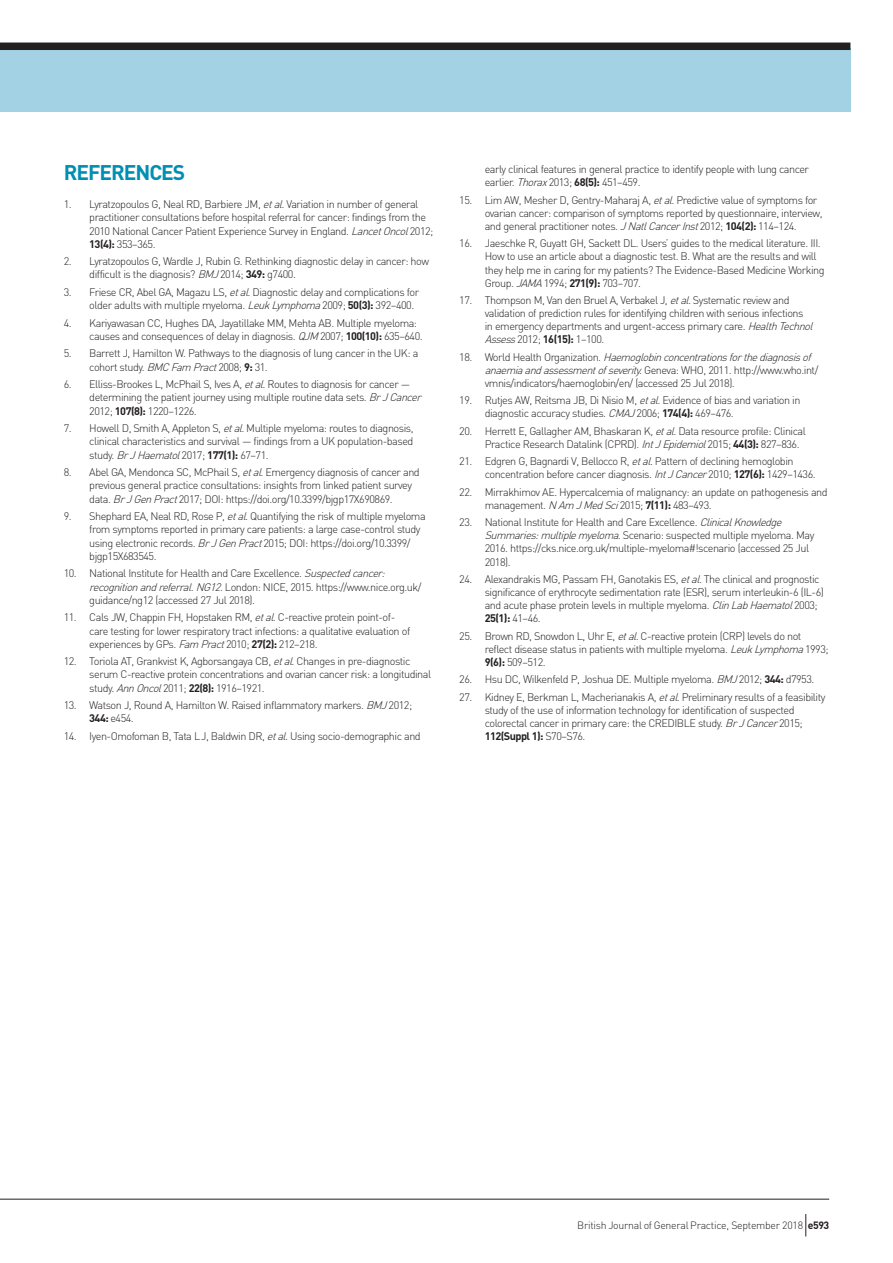
<style>
.page{position:relative;width:893px;height:1263px;background:#fff}
.page>*{position:absolute;margin:0;border:0;box-sizing:border-box;transform-origin:0 0}
.t1{font:700 21px "DIN";letter-spacing:-.05em;color:#008fb3}
.t2{font:300 10.8px/13px "DIN";letter-spacing:-.045em;color:#231f20}
.t3{font:300 10.5px "DIN";letter-spacing:-.025em;color:#231f20}
.s1{font-style:italic}
.s2{font-weight:700}
</style>
<div class="page">
<div style="left:0;top:48px;width:850px;height:64px;background:#a2d2e3"></div>
<div style="left:0;top:43px;width:850px;height:7px;background:#231f20"></div>
<hr style="left:0;top:1199px;width:829px;height:1px;background:#231f20">
<svg style="left:805px;top:1214px;width:1px;height:22px"></svg>
<h1 class="t1" style="left:64px;top:159px;width:123px">REFERENCES</h1>
<p class="t2" style="left:89px;top:197px;width:346px;text-indent:-26px">1. Lyratzopoulos G, Neal RD, Barbiere JM, <span class="s1">etal.</span>Variation in number of general practitioner consultations before hospital referral for cancer: findings from the 2010 National Cancer Patient Experience Survey in England. <span class="s1">LancetOncol</span>2012; <span class="s2">13(4):</span> 353–365.</p>
<p class="t2" style="left:89px;top:255px;width:341px;text-indent:-26px">2. Lyratzopoulos G, Wardle J, Rubin G. Rethinking diagnostic delay in cancer: how difficult is the diagnosis? <span class="s1">BMJ</span>2014; <span class="s2">349:</span> g7400.</p>
<p class="t2" style="left:89px;top:285px;width:331px;text-indent:-26px">3. Friese CR, Abel GA, Magazu LS, <span class="s1">etal.</span>Diagnostic delay and complications for older adults with multiple myeloma. <span class="s1">LeukLymphoma</span>2009; <span class="s2">50(3):</span> 392–400.</p>
<p class="t2" style="left:89px;top:316px;width:335px;text-indent:-26px">4. Kariyawasan CC, Hughes DA, Jayatillake MM, Mehta AB. Multiple myeloma: causes and consequences of delay in diagnosis. <span class="s1">QJM</span> 2007; <span class="s2">100(10):</span> 635–640.</p>
<p class="t2" style="left:89px;top:347px;width:331px;text-indent:-26px">5. Barrett J, Hamilton W. Pathways to the diagnosis of lung cancer in the UK: a cohort study. <span class="s1">BMCFam Pract</span>2008; <span class="s2">9:</span> 31.</p>
<p class="t2" style="left:89px;top:378px;width:337px;text-indent:-26px">6. Elliss-Brookes L, McPhail S, Ives A<span class="s1">,etal.</span>Routes to diagnosis for cancer — determining the patient journey using multiple routine data sets. <span class="s1">BrJCancer<br></span>2012; <span class="s2">107(8):</span> 1220–1226.</p>
<p class="t2" style="left:89px;top:421px;width:326px;text-align:justify;text-indent:-26px">7. Howell D, Smith A, Appleton S, <span class="s1">etal.</span>Multiple myeloma: routes to diagnosis, clinical characteristics and survival — findings from a UK population-based study. <span class="s1">BrJHaematol</span>2017; <span class="s2">177(1):</span> 67–71.</p>
<p class="t2" style="left:89px;top:465px;width:332px;text-indent:-26px">8. Abel GA, Mendonca SC, McPhail S, <span class="s1">etal.</span>Emergency diagnosis of cancer and previous general practice consultations: insights from linked patient survey data. <span class="s1">BrJGenPract</span>2017; DOI: https://doi.org/10.3399/bjgp17X690869.</p>
<p class="t2" style="left:89px;top:509px;width:338px;text-indent:-26px">9. Shephard EA, Neal RD, Rose P, <span class="s1">etal.</span>Quantifying the risk of multiple myeloma from symptoms reported in primary care patients: a large case-control study using electronic records. <span class="s1">BrJGenPract</span>2015; DOI: https://doi.org/10.3399/ bjgp15X683545.</p>
<p class="t2" style="left:89px;top:567px;width:334px;text-indent:-26px">10. National Institute for Health and Care Excellence. <span class="s1">Suspectedcancer: recognitionandreferral.NG12.</span>London: NICE, 2015. https://www.nice.org.uk/ guidance/ng12 (accessed 27 Jul 2018).</p>
<p class="t2" style="left:89px;top:611px;width:323px;text-indent:-26px">11. Cals JW, Chappin FH, Hopstaken RM, <span class="s1">etal.</span>C-reactive protein point-of&shy;care testing for lower respiratory tract infections: a qualitative evaluation of experiences by GPs. <span class="s1">Fam Pract</span>2010; <span class="s2">27(2):</span> 212–218.</p>
<p class="t2" style="left:89px;top:655px;width:343px;text-indent:-26px">12. Toriola AT, Grankvist K, Agborsangaya CB, <span class="s1">etal.</span>Changes in pre-diagnostic serum C-reactive protein concentrations and ovarian cancer risk: a longitudinal study. <span class="s1">AnnOncol</span>2011; <span class="s2">22(8):</span> 1916–1921.</p>
<p class="t2" style="left:89px;top:699px;width:324px;text-indent:-26px">13. Watson J, Round A, Hamilton W. Raised inflammatory markers. <span class="s1">BMJ</span>2012;<br><span class="s2">344:</span> e454.</p>
<p class="t2" style="left:64px;top:729px;width:359px">14. Iyen-Omofoman B, Tata LJ, Baldwin DR, <span class="s1">etal.</span>Using socio-demographic and</p>
<p class="t2" style="left:485px;top:163px;width:326px">early clinical features in general practice to identify people with lung cancer earlier. <span class="s1">Thorax</span>2013; <span class="s2">68(5):</span> 451–459.</p>
<p class="t2" style="left:485px;top:193px;width:339px;text-indent:-26px">15. Lim AW, Mesher D, Gentry-Maharaj A, <span class="s1">etal.</span>Predictive value of symptoms for ovarian cancer: comparison of symptoms reported by questionnaire, interview, and general practitioner notes. <span class="s1">JNatlCancerInst</span>2012; <span class="s2">104(2):</span> 114–124.</p>
<p class="t2" style="left:485px;top:237px;width:341px;text-indent:-26px">16. Jaeschke R, Guyatt GH, Sackett DL. Users’ guides to the medical literature. III.<br>How to use an article about a diagnostic test. B. What are the results and will they help me in caring for my patients? The Evidence-Based Medicine Working Group. <span class="s1">JAMA</span>1994; <span class="s2">271(9):</span> 703–707.</p>
<p class="t2" style="left:485px;top:294px;width:333px;text-indent:-26px">17. Thompson M, Van den Bruel A, Verbakel J, <span class="s1">etal.</span>Systematic review and validation of prediction rules for identifying children with serious infections<br>in emergency departments and urgent-access primary care. <span class="s1">HealthTechnol Assess</span>2012; <span class="s2">16(15):</span> 1–100.</p>
<p class="t2" style="left:485px;top:350px;width:335px;text-indent:-26px">1 8 . Wo r l d H e a l t h O rg a n i z a t i o n . <span class="s1">Haemoglobinconcentrationsforthediagnosisof anaemiaandassessmentofseverity.</span>Geneva: WHO, 2011. http://www.who.int/ vmnis/indicators/haemoglobin/en/ (accessed 25 Jul 2018).</p>
<p class="t2" style="left:485px;top:394px;width:317px;text-indent:-26px">19. Rutjes AW, Reitsma JB, Di Nisio M, <span class="s1">etal.</span>Evidence of bias and variation in diagnostic accuracy studies. <span class="s1">CMAJ</span>2006; <span class="s2">174(4):</span> 469–476.</p>
<p class="t2" style="left:485px;top:424px;width:323px;text-indent:-26px">20. Herrett E, Gallagher AM, Bhaskaran K<span class="s1">,etal.</span>Data resource profile: Clinical<br>Practice Research Datalink (CPRD). <span class="s1">IntJEpidemiol</span>2015; <span class="s2">44(3):</span> 827–836.</p>
<p class="t2" style="left:485px;top:455px;width:332px;text-indent:-26px">21. Edgren G, Bagnardi V, Bellocco R, <span class="s1">etal.</span>Pattern of declining hemoglobin concentration before cancer diagnosis. <span class="s1">IntJCancer</span>2010; <span class="s2">127(6):</span> 1429–1436.</p>
<p class="t2" style="left:485px;top:485px;width:344px;text-indent:-26px">22. Mirrakhimov AE. Hypercalcemia of malignancy: an update on pathogenesis and management. <span class="s1">NAm JMedSci</span>2015; <span class="s2">7(11):</span> 483–493.</p>
<p class="t2" style="left:485px;top:516px;width:331px;text-indent:-26px">23. National Institute for Health and Care Excellence. <span class="s1">ClinicalKnowledge Summaries:multiplemyeloma</span>. Scenario: suspected multiple myeloma. May 2016. https://cks.nice.org.uk/multiple-myeloma#!scenario (accessed 25 Jul 2018).</p>
<p class="t2" style="left:485px;top:572px;width:341px;text-indent:-26px">24. Alexandrakis MG, Passam FH, Ganotakis ES, <span class="s1">etal.</span>The clinical and prognostic significance of erythrocyte sedimentation rate (ESR), serum interleukin-6 (IL-6) and acute phase protein levels in multiple myeloma. <span class="s1">ClinLabHaematol</span>2003; <span class="s2">25(1):</span> 41–46.</p>
<p class="t2" style="left:485px;top:629px;width:345px;text-indent:-26px">25. Brown RD, Snowdon L, Uhr E, <span class="s1">etal.</span>C-reactive protein (CRP) levels do not reflect disease status in patients with multiple myeloma. <span class="s1">LeukLymphoma</span>1993;<br><span class="s2">9(6):</span> 509–512.</p>
<p class="t2" style="left:459px;top:673px;width:357px">26. Hsu DC, Wilkenfeld P, Joshua DE. Multiple myeloma. <span class="s1">BMJ</span>2012; <span class="s2">344:</span> d7953.</p>
<p class="t2" style="left:485px;top:690px;width:342px;text-indent:-26px">27. Kidney E, Berkman L, Macherianakis A, <span class="s1">etal.</span>Preliminary results of a feasibility study of the use of information technology for identification of suspected colorectal cancer in primary care: the CREDIBLE study. <span class="s1">BrJCancer</span>2015; <span class="s2">112(Suppl 1):</span> S70–S76.</p>
<p class="t3" style="left:577px;top:1218px;width:253px">British Journal of General Practice, September 2018 <span class="s2">e593</span></p>
</div>
